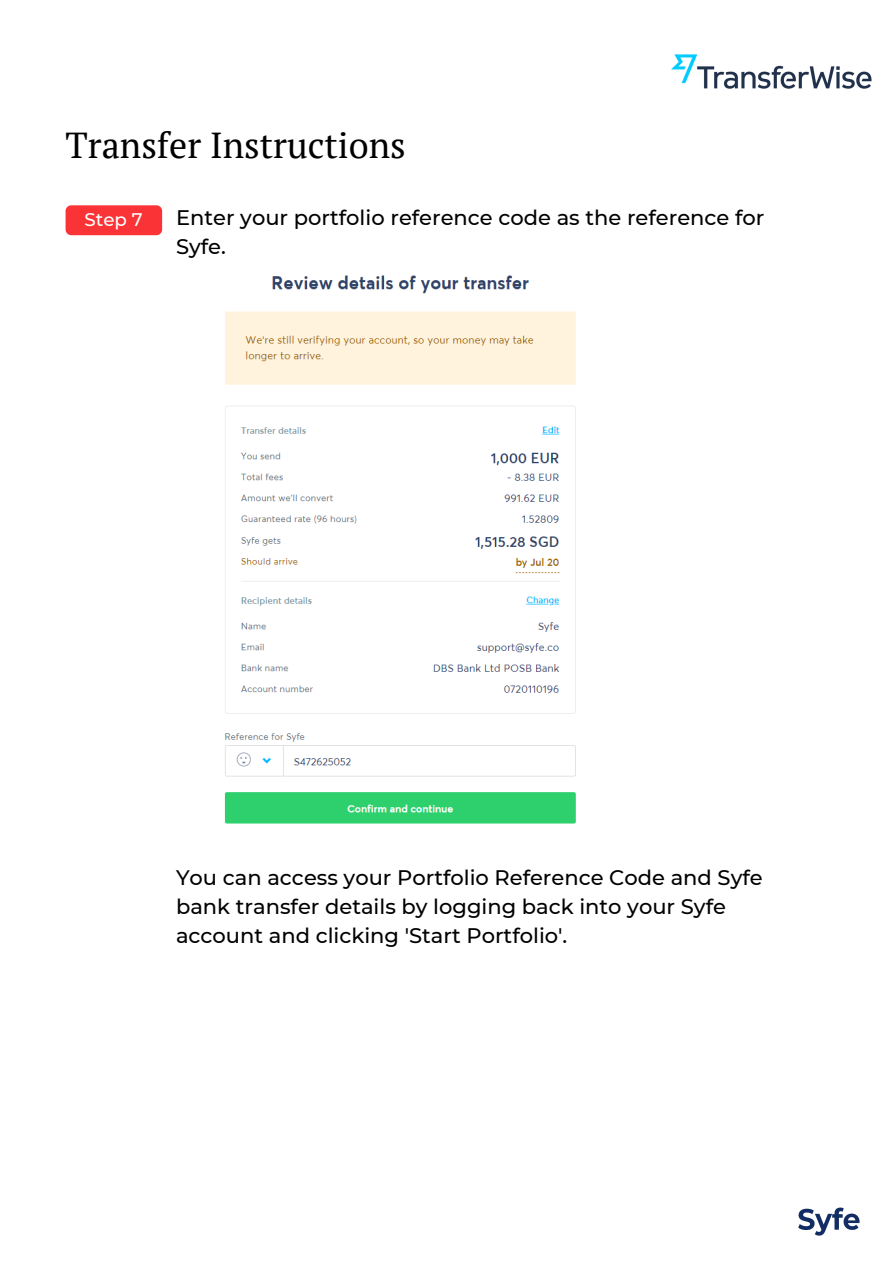
<style>
.page{position:relative;width:894px;height:1264px;background:#fff}
.page>*{position:absolute;margin:0;border:0;box-sizing:border-box;transform-origin:0 0}
.t1{font:36px "PT Serif";color:#000}
.t2{font:500 21px/29.2px "Montserrat";color:#000}
.t3{font:500 18.15px "Montserrat";color:#fff}
</style>
<div class="page">
<div style="left:66px;top:205px;width:96px;height:30px;background:#fa3336;border-radius:6px"></div>
<img style="left:798px;top:1207px;width:61px;height:29px">
<img style="left:671px;top:54px;width:200px;height:35px">
<img style="left:224px;top:275px;width:352px;height:549px">
<h1 class="t1" style="left:66px;top:121px;width:341px">Transfer Instructions</h1>
<p class="t3" style="left:84px;top:209px;width:60px">Step 7</p>
<p class="t2" style="left:176px;top:203px;width:589px">Enter your portfolio reference code as the reference for<br>Syfe.</p>
<p class="t2" style="left:176px;top:862px;width:588px">You can access your Portfolio Reference Code and Syfe bank transfer details by logging back into your Syfe account and clicking 'Start Portfolio'.</p>
</div>
